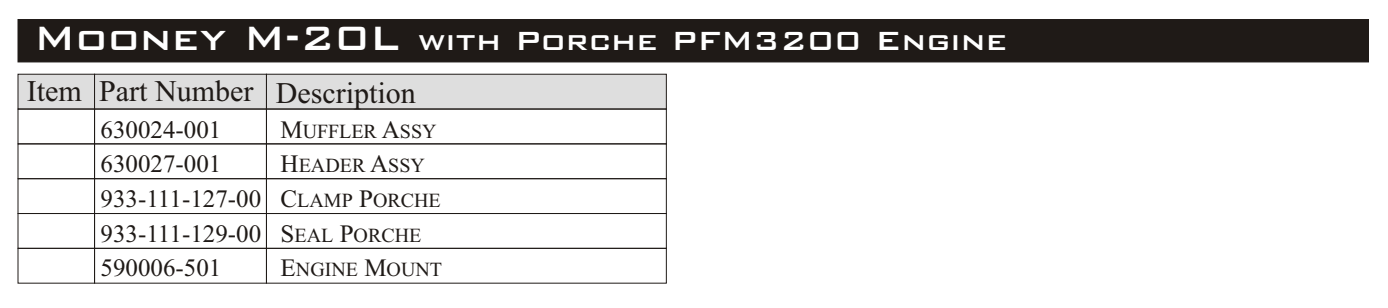
<style>
.page{position:relative;width:1388px;height:308px;background:#fff}
.page>*{position:absolute;margin:0;border:0;box-sizing:border-box;transform-origin:0 0}
.t1{font:35px "Bank Gothic Md BT";color:#fff}
.t2{font:30px "Times New Roman";color:#1f1a17}
.t3{font:25px/34.5px "Times New Roman";color:#1f1a17}
.t4{font:20px "Times New Roman";color:#1f1a17}
.s1{font-size:45px}
.s2{font-size:25px}
.s3{font-size:20px}
</style>
<div class="page">
<div style="left:18px;top:74px;width:77px;height:35px;background:#dedede;border:1px solid #1f1a17"></div>
<div style="left:18px;top:109px;width:77px;height:35px;border:1px solid #1f1a17"></div>
<div style="left:18px;top:143px;width:77px;height:36px;border:1px solid #1f1a17"></div>
<div style="left:18px;top:178px;width:77px;height:35px;border:1px solid #1f1a17"></div>
<div style="left:18px;top:213px;width:77px;height:35px;border:1px solid #1f1a17"></div>
<div style="left:18px;top:248px;width:77px;height:35px;border:1px solid #1f1a17"></div>
<div style="left:94px;top:74px;width:173px;height:35px;background:#dedede;border:1px solid #1f1a17"></div>
<div style="left:94px;top:109px;width:173px;height:35px;border:1px solid #1f1a17"></div>
<div style="left:94px;top:143px;width:173px;height:36px;border:1px solid #1f1a17"></div>
<div style="left:94px;top:178px;width:173px;height:35px;border:1px solid #1f1a17"></div>
<div style="left:94px;top:213px;width:173px;height:35px;border:1px solid #1f1a17"></div>
<div style="left:94px;top:248px;width:173px;height:35px;border:1px solid #1f1a17"></div>
<div style="left:266px;top:74px;width:400px;height:35px;background:#dedede;border:1px solid #1f1a17"></div>
<div style="left:266px;top:109px;width:400px;height:35px;border:1px solid #1f1a17"></div>
<div style="left:266px;top:143px;width:400px;height:36px;border:1px solid #1f1a17"></div>
<div style="left:266px;top:178px;width:400px;height:35px;border:1px solid #1f1a17"></div>
<div style="left:266px;top:213px;width:400px;height:35px;border:1px solid #1f1a17"></div>
<div style="left:266px;top:248px;width:400px;height:35px;border:1px solid #1f1a17"></div>
<div style="left:18px;top:19px;width:1350px;height:43px;background:#1f1a17"></div>
<h1 class="t1" style="left:34px;top:23px;width:974px"><span class="s1">Mooney M-20L</span> with Porche PFM3200 Engine</h1>
<p class="t2" style="left:27px;top:80px;width:390px">Item Part Number Description</p>
<p class="t3" style="left:101px;top:114px;width:122px">630024-001</p>
<p class="t4" style="left:281px;top:124px;width:157px"><span class="s2">M</span>UFFLER <span class="s2">A</span>SSY</p>
<p class="t3" style="left:101px;top:149px;width:122px">630027-001</p>
<p class="t4" style="left:281px;top:158px;width:146px"><span class="s2">H</span>EADER <span class="s2">A</span>SSY</p>
<p class="t3" style="left:101px;top:183px;width:342px">933-111-127-00 C<span class="s3">LAMP</span> P<span class="s3">ORCHE<br></span>933-111-129-00 S<span class="s3">EAL</span> P<span class="s3">ORCHE<br></span>590006-501</p>
<p class="t4" style="left:281px;top:262px;width:163px"><span class="s2">E</span>NGINE <span class="s2">M</span>OUNT</p>
</div>
